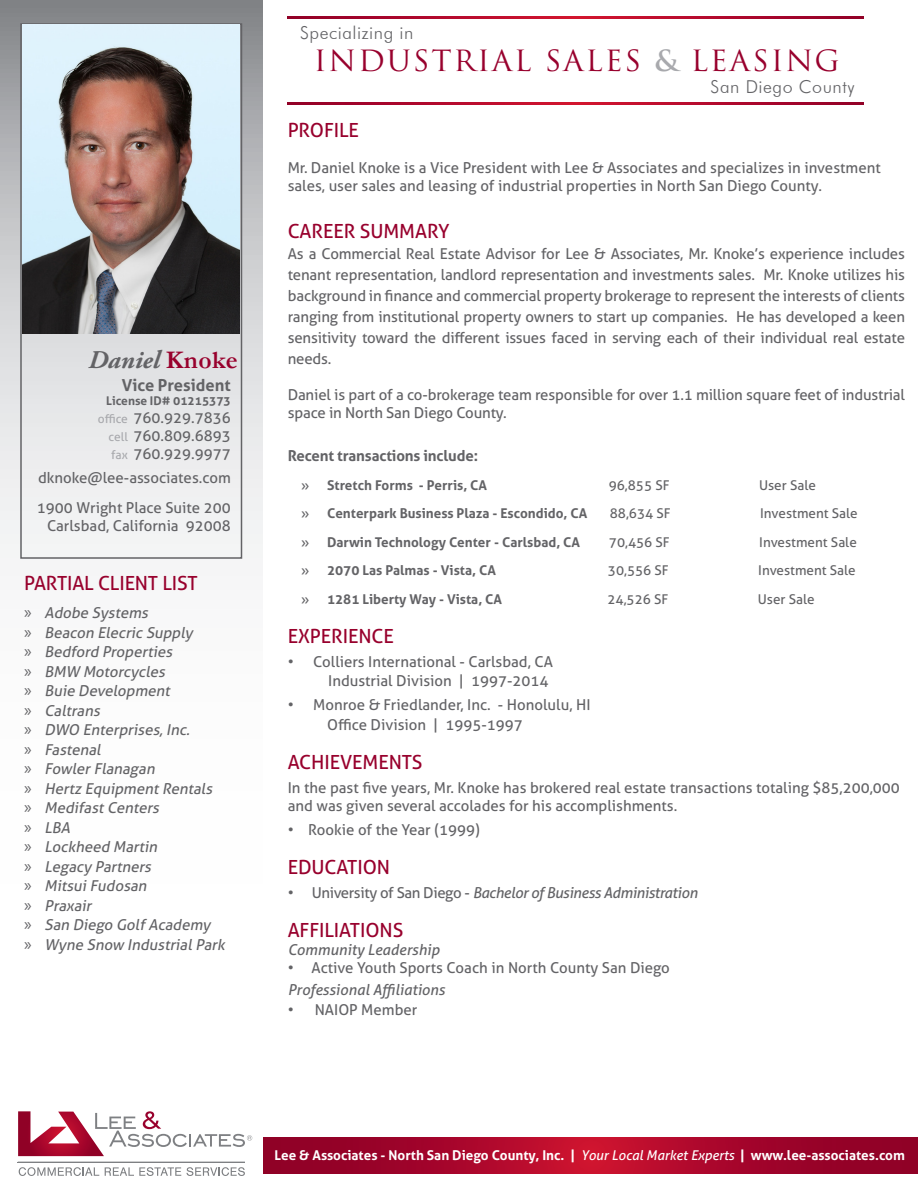
<style>
.page{position:relative;width:918px;height:1188px;background:#fff}
.page>*{position:absolute;margin:0;border:0;box-sizing:border-box;transform-origin:0 0}
.t1{font:28.5px "Trajan Pro";letter-spacing:.06em;color:#98012d}
.t2{font:italic 700 25.5px "Adobe Garamond Pro";color:#636366}
.t3{font:19.5px "Aller";letter-spacing:-.005em;color:#98012d}
.t4{font:300 17.85px "Futura BT";letter-spacing:.03em;color:#636366}
.t5{font:700 16.5px "Aller";color:#636366}
.t6{font:15px/21px "Aller";color:#636366}
.t7{font:italic 15px "Aller";color:#636366}
.t8{font:italic 15px "Aller";letter-spacing:-.025em;color:#636366}
.t9{font:italic 15px "Aller";color:#636366}
.t10{font:700 15px "Aller";letter-spacing:-.01em;color:#636366}
.t11{font:700 13.5px "Aller";color:#636366}
.t12{font:13.5px "Aller";color:#636366}
.t13{font:700 13.5px "Aller";color:#fff}
.t14{font:700 12px "Aller";color:#636366}
.s1{font-family:"Garamond";font-style:normal;color:#98012d}
.s2{font-size:12px;color:#a8a9ad}
.s3{font-family:"Myriad Pro";font-style:normal;font-size:18px}
.s4{font-weight:700;color:#a8a9ad}
.s5{font-weight:400}
.s6{font-style:normal}
.s7{font-weight:400;font-style:italic}
</style>
<div class="page">
<svg style="left:0;top:0;width:263px;height:1176px"></svg>
<svg style="left:288px;top:16px;width:576px;height:3px;background:#b1092c"></svg>
<svg style="left:288px;top:102px;width:576px;height:3px;background:#b1092c"></svg>
<svg style="left:264px;top:1137px;width:654px;height:36px;background:#a6062a"></svg>
<hr style="left:18px;top:1162px;width:227px;height:1px;background:#7e8083">
<svg style="left:19px;top:1167px;width:80px;height:9px"></svg>
<svg style="left:105px;top:1167px;width:140px;height:9px"></svg>
<svg style="left:18px;top:1111px;width:234px;height:45px"></svg>
<div style="left:20px;top:23px;width:222px;height:536px;border:2px solid #636366"></div>
<img style="left:23px;top:25px;width:217px;height:309px">
<p class="t2" style="left:88px;top:345px;width:151px">Daniel <span class="s1">Knoke</span></p>
<p class="t5" style="left:122px;top:375px;width:111px">Vice President</p>
<p class="t14" style="left:106px;top:394px;width:126px">License ID# 01215373</p>
<p class="t6" style="left:98px;top:408px;width:134px"><span class="s2">office</span> 760.929.7836</p>
<p class="t6" style="left:109px;top:426px;width:124px"><span class="s2">cell</span> 760.809.6893</p>
<p class="t6" style="left:111px;top:444px;width:121px"><span class="s2">fax</span> 760.929.9977</p>
<p class="t6" style="left:38px;top:468px;width:194px">dknoke@lee-associates.com</p>
<p class="t6" style="left:37px;top:498px;width:195px">1900 Wright Place Suite 200</p>
<p class="t6" style="left:47px;top:516px;width:185px">Carlsbad, California 92008</p>
<p class="t3" style="left:24px;top:571px;width:175px">PARTIAL CLIENT LIST</p>
<p class="t7" style="left:24px;top:604px;width:129px"><span class="s3">»</span> Adobe Systems</p>
<p class="t7" style="left:24px;top:623px;width:173px"><span class="s3">»</span> Beacon Elecric Supply</p>
<p class="t7" style="left:24px;top:643px;width:153px"><span class="s3">»</span> Bedford Properties</p>
<p class="t7" style="left:24px;top:662px;width:145px"><span class="s3">»</span> BMW Motorcycles</p>
<p class="t7" style="left:24px;top:682px;width:150px"><span class="s3">»</span> Buie Development</p>
<p class="t7" style="left:24px;top:701px;width:80px"><span class="s3">»</span> Caltrans</p>
<p class="t7" style="left:24px;top:721px;width:170px"><span class="s3">»</span> DWO Enterprises,Inc.</p>
<p class="t7" style="left:24px;top:740px;width:81px"><span class="s3">»</span> Fastenal</p>
<p class="t7" style="left:24px;top:760px;width:135px"><span class="s3">»</span> FowlerFlanagan</p>
<p class="t7" style="left:24px;top:779px;width:193px"><span class="s3">»</span> Hertz EquipmentRentals</p>
<p class="t7" style="left:24px;top:799px;width:140px"><span class="s3">»</span> MedifastCenters</p>
<p class="t7" style="left:24px;top:818px;width:51px"><span class="s3">»</span> LBA</p>
<p class="t7" style="left:24px;top:838px;width:138px"><span class="s3">»</span> Lockheed Martin</p>
<p class="t7" style="left:24px;top:857px;width:132px"><span class="s3">»</span> Legacy Partners</p>
<p class="t7" style="left:24px;top:877px;width:127px"><span class="s3">»</span> MitsuiFudosan</p>
<p class="t7" style="left:24px;top:896px;width:72px"><span class="s3">»</span> Praxair</p>
<p class="t7" style="left:24px;top:916px;width:191px"><span class="s3">»</span> San Diego GolfAcademy</p>
<p class="t7" style="left:24px;top:935px;width:205px"><span class="s3">»</span> Wyne Snow IndustrialPark</p>
<p class="t4" style="left:300px;top:22px;width:115px">Specializing in</p>
<p class="t1" style="left:314px;top:43px;width:528px">INDUSTRIAL SALES <span class="s4">&amp;</span> LEASING</p>
<p class="t4" style="left:711px;top:76px;width:145px">San Diego County</p>
<p class="t3" style="left:288px;top:118px;width:73px">PROFILE</p>
<p class="t6" style="left:288px;top:159px;width:595px;line-height:18px">Mr. Daniel Knoke is a Vice President with Lee &amp; Associates and specializes in investment sales, user sales and leasing of industrial properties in North San Diego County.</p>
<p class="t3" style="left:288px;top:219px;width:164px">CAREER SUMMARY</p>
<p class="t6" style="left:288px;top:243px;width:619px;text-align:justify">As a Commercial Real Estate Advisor for Lee &amp; Associates, Mr. Knoke’s experience includes tenant representation, landlord representation and investments sales. Mr. Knoke utilizes his background in finance and commercial property brokerage to represent the interests of clients ranging from institutional property owners to start up companies. He has developed a keen sensitivity toward the different issues faced in serving each of their individual real estate needs.</p>
<p class="t6" style="left:288px;top:386px;width:619px;line-height:18px">Daniel is part of a co-brokerage team responsible for over 1.1 million square feet of industrial space in North San Diego County.</p>
<p class="t10" style="left:288px;top:447px;width:192px">Recent transactions include:</p>
<p class="t11" style="left:301px;top:477px;width:187px"><span class="s5">»</span> Stretch Forms - Perris, CA</p>
<p class="t12" style="left:609px;top:477px;width:62px">96,855 SF</p>
<p class="t12" style="left:759px;top:477px;width:58px">User Sale</p>
<p class="t11" style="left:301px;top:505px;width:288px"><span class="s5">»</span> Centerpark Business Plaza - Escondido, CA</p>
<p class="t12" style="left:610px;top:505px;width:62px">88,634 SF</p>
<p class="t12" style="left:760px;top:505px;width:99px">Investment Sale</p>
<p class="t11" style="left:301px;top:534px;width:280px"><span class="s5">»</span> Darwin Technology Center - Carlsbad, CA</p>
<p class="t12" style="left:609px;top:534px;width:62px">70,456 SF</p>
<p class="t12" style="left:759px;top:534px;width:99px">Investment Sale</p>
<p class="t11" style="left:301px;top:562px;width:196px"><span class="s5">»</span> 2070 Las Palmas - Vista, CA</p>
<p class="t12" style="left:608px;top:562px;width:62px">30,556 SF</p>
<p class="t12" style="left:758px;top:562px;width:99px">Investment Sale</p>
<p class="t11" style="left:301px;top:591px;width:202px"><span class="s5">»</span> 1281 Liberty Way - Vista, CA</p>
<p class="t12" style="left:608px;top:591px;width:62px">24,526 SF</p>
<p class="t12" style="left:758px;top:591px;width:58px">User Sale</p>
<p class="t3" style="left:288px;top:624px;width:108px">EXPERIENCE</p>
<p class="t6" style="left:288px;top:651px;width:267px">• Colliers International - Carlsbad, CA</p>
<p class="t6" style="left:328px;top:671px;width:222px">Industrial Division | 1997-2014</p>
<p class="t6" style="left:288px;top:695px;width:304px">• Monroe &amp; Friedlander, Inc. - Honolulu, HI</p>
<p class="t6" style="left:327px;top:714px;width:197px">Office Division | 1995-1997</p>
<p class="t3" style="left:288px;top:750px;width:136px">ACHIEVEMENTS</p>
<p class="t6" style="left:288px;top:779px;width:614px;line-height:18px">In the past five years, Mr. Knoke has brokered real estate transactions totaling $85,200,000 and was given several accolades for his accomplishments.</p>
<p class="t6" style="left:288px;top:819px;width:194px">• Rookie of the Year (1999)</p>
<p class="t3" style="left:288px;top:855px;width:104px">EDUCATION</p>
<p class="t8" style="left:288px;top:883px;width:411px"><span class="s6">• University of San Diego -</span> Bachelor of Business Administration</p>
<p class="t3" style="left:288px;top:918px;width:117px">AFFILIATIONS</p>
<p class="t9" style="left:288px;top:940px;width:153px">Community Leadership</p>
<p class="t6" style="left:288px;top:957px;width:384px">• Active Youth Sports Coach in North County San Diego</p>
<p class="t9" style="left:288px;top:981px;width:159px">Professional Affiliations</p>
<p class="t6" style="left:288px;top:999px;width:131px">• NAIOP Member</p>
<p class="t13" style="left:274px;top:1147px;width:632px">Lee &amp; Associates - North San Diego County, Inc. | <span class="s7">Your Local Market Experts</span> | www.lee-associates.com</p>
</div>
